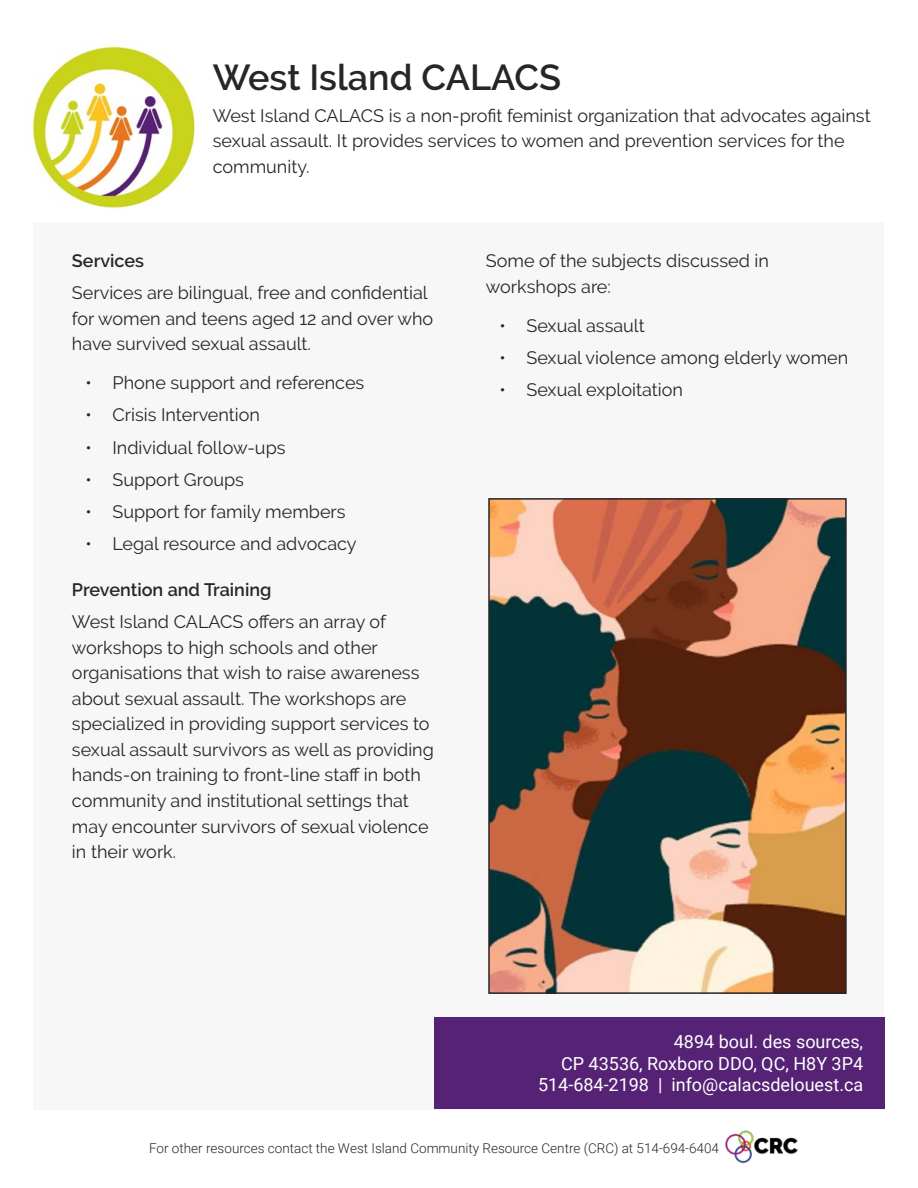
<style>
.page{position:relative;width:918px;height:1188px;background:#fff}
.page>*{position:absolute;margin:0;border:0;box-sizing:border-box;transform-origin:0 0}
.t1{font:600 36px "Raleway";color:#262626}
.t2{font:18px/25.5px "Raleway";color:#262626}
.t3{font:18px/21.6px "Roboto";color:#fff;text-align:right}
.t4{font:600 18px "Raleway";color:#262626}
.t5{font:300 13.5px "Roboto";color:#262626}
</style>
<div class="page">
<img style="left:725px;top:1130px;width:73px;height:34px">
<div style="left:34px;top:222px;width:850px;height:887px;background:#f7f7f7"></div>
<div style="left:434px;top:1017px;width:450px;height:92px;background:#562275"></div>
<img style="left:491px;top:501px;width:353px;height:490px">
<div style="left:488px;top:498px;width:359px;height:496px;border:2px solid #262626"></div>
<img style="left:32px;top:46px;width:162px;height:163px">
<h1 class="t1" style="left:213px;top:56px;width:350px">West Island CALACS</h1>
<p class="t2" style="left:213px;top:103px;width:660px">West Island CALACS is a non-profit feminist organization that advocates against sexual assault. It provides services to women and prevention services for the community.</p>
<p class="t4" style="left:72px;top:250px;width:74px">Services</p>
<p class="t2" style="left:72px;top:280px;width:363px">Services are bilingual, free and confidential for women and teens aged 12 and over who have survived sexual assault.</p>
<p class="t2" style="left:85px;top:370px;width:280px">• ●Phone support and references</p>
<p class="t2" style="left:85px;top:402px;width:176px">• ●Crisis Intervention</p>
<p class="t2" style="left:85px;top:435px;width:202px">• ●Individual follow-ups</p>
<p class="t2" style="left:85px;top:467px;width:160px">• ●Support Groups</p>
<p class="t2" style="left:85px;top:499px;width:262px">• ●Support for family members</p>
<p class="t2" style="left:85px;top:531px;width:273px">• ●Legal resource and advocacy</p>
<p class="t4" style="left:72px;top:580px;width:201px">Prevention and Training</p>
<p class="t2" style="left:72px;top:609px;width:363px">West Island CALACS offers an array of workshops to high schools and other organisations that wish to raise awareness about sexual assault. The workshops are specialized in providing support services to sexual assault survivors as well as providing hands-on training to front-line staff in both community and institutional settings that may encounter survivors of sexual violence in their work.</p>
<p class="t2" style="left:486px;top:248px;width:284px">Some of the subjects discussed in workshops are:</p>
<p class="t2" style="left:499px;top:312px;width:147px">• ●Sexual assault</p>
<p class="t2" style="left:499px;top:345px;width:350px">• ●Sexual violence among elderly women</p>
<p class="t2" style="left:499px;top:377px;width:185px">• ●Sexual exploitation</p>
<p class="t3" style="left:538px;top:1030px;width:327px">4894 boul. des sources,<br>CP 43536, Roxboro DDO, QC, H8Y 3P4<br>514-684-2198 | info@calacsdelouest.ca</p>
<p class="t5" style="left:149px;top:1138px;width:571px">For other resources contact the West Island Community Resource Centre (CRC) at 514-694-6404</p>
</div>
